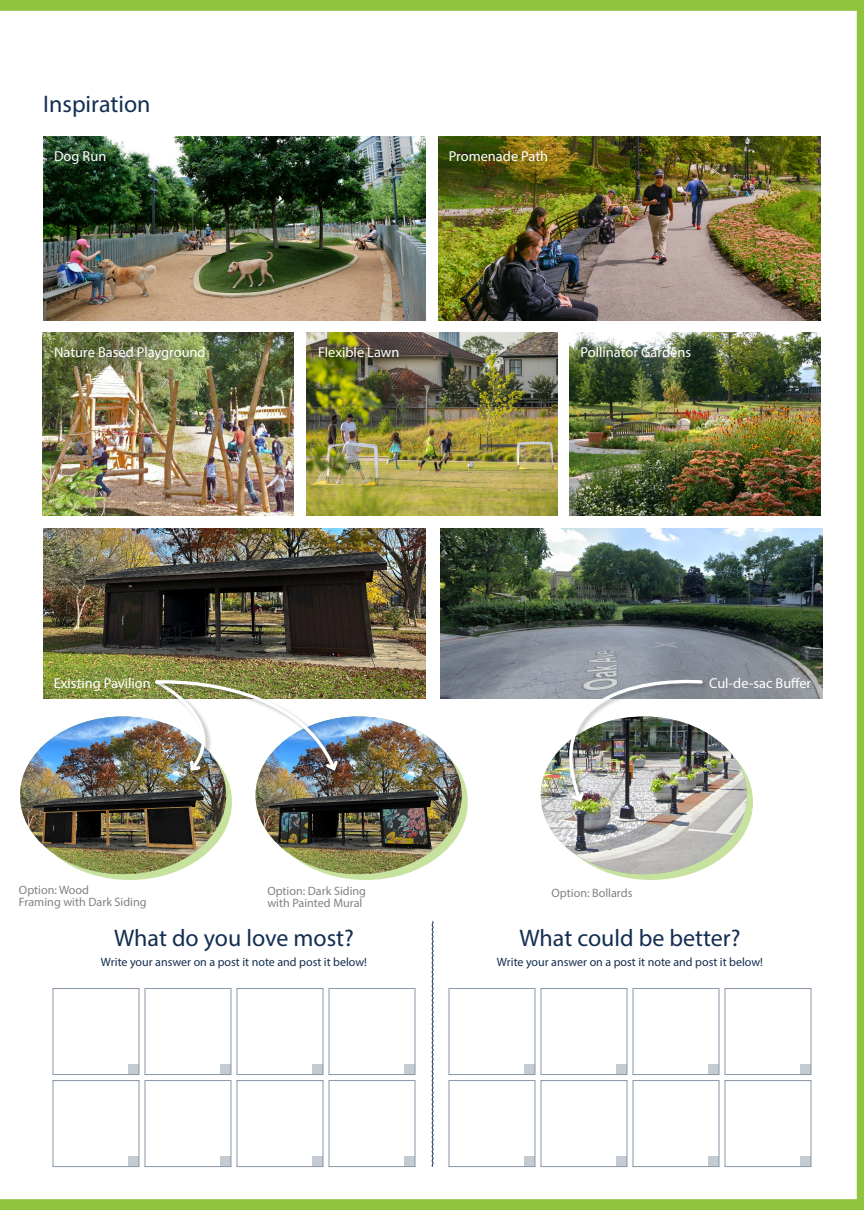
<style>
.page{position:relative;width:864px;height:1210px;background:#fff}
.page>*{position:absolute;margin:0;border:0;box-sizing:border-box;transform-origin:0 0}
.Page_Header{font:24px "Myriad Pro";color:#142e51}
.Page_Header-2{font:14.4px "Myriad Pro";color:#fff}
.Page_Header-3{font:14.36px "Myriad Pro";color:#fff}
.Page_Header-4{font:12.12px/12.1px "Myriad Pro";color:#808285}
.Page_Header-5{font:12px "Myriad Pro";color:#142e51}
</style>
<div class="page">
<img style="left:0;top:0;width:864px;height:1210px">
<img style="left:440px;top:529px;width:382px;height:170px">
<img style="left:43px;top:529px;width:382px;height:170px">
<img style="left:20px;top:716px;width:206px;height:158px">
<img style="left:256px;top:716px;width:206px;height:158px">
<img style="left:541px;top:716px;width:206px;height:158px">
<div style="left:155px;top:679px;width:189px;height:98px;background:#231f20;opacity:.3"></div>
<img style="left:153px;top:675px;width:187px;height:98px">
<div style="left:569px;top:679px;width:141px;height:129px;background:#231f20;opacity:.3"></div>
<img style="left:531px;top:668px;width:173px;height:136px">
<p class="Page_Header" style="left:43px;top:89px;width:109px">Inspiration</p>
<p class="Page_Header-2" style="left:54px;top:147px;width:54px">Dog Run</p>
<p class="Page_Header-2" style="left:449px;top:147px;width:101px">Promenade Path</p>
<p class="Page_Header-2" style="left:54px;top:343px;width:153px">Nature Based Playground</p>
<p class="Page_Header-2" style="left:318px;top:343px;width:83px">Flexible Lawn</p>
<p class="Page_Header-2" style="left:581px;top:343px;width:112px">Pollinator Gardens</p>
<p class="Page_Header-3" style="left:54px;top:674px;width:98px">Existing Pavilion</p>
<p class="Page_Header-3" style="left:709px;top:674px;width:104px">Cul-de-sac Buffer</p>
<p class="Page_Header-4" style="left:19px;top:884px;width:129px">Option: Wood<br>Framing with Dark Siding</p>
<p class="Page_Header-4" style="left:267px;top:885px;width:100px">Option: Dark Siding with Painted Mural</p>
<p class="Page_Header-4" style="left:552px;top:886px;width:82px">Option: Bollards</p>
<p class="Page_Header" style="left:114px;top:923px;width:241px">What do you love most?</p>
<p class="Page_Header-5" style="left:101px;top:954px;width:268px">Write your answer on a post it note and post it below!</p>
<p class="Page_Header" style="left:519px;top:923px;width:223px">What could be better?</p>
<p class="Page_Header-5" style="left:497px;top:954px;width:268px">Write your answer on a post it note and post it below!</p>
</div>
